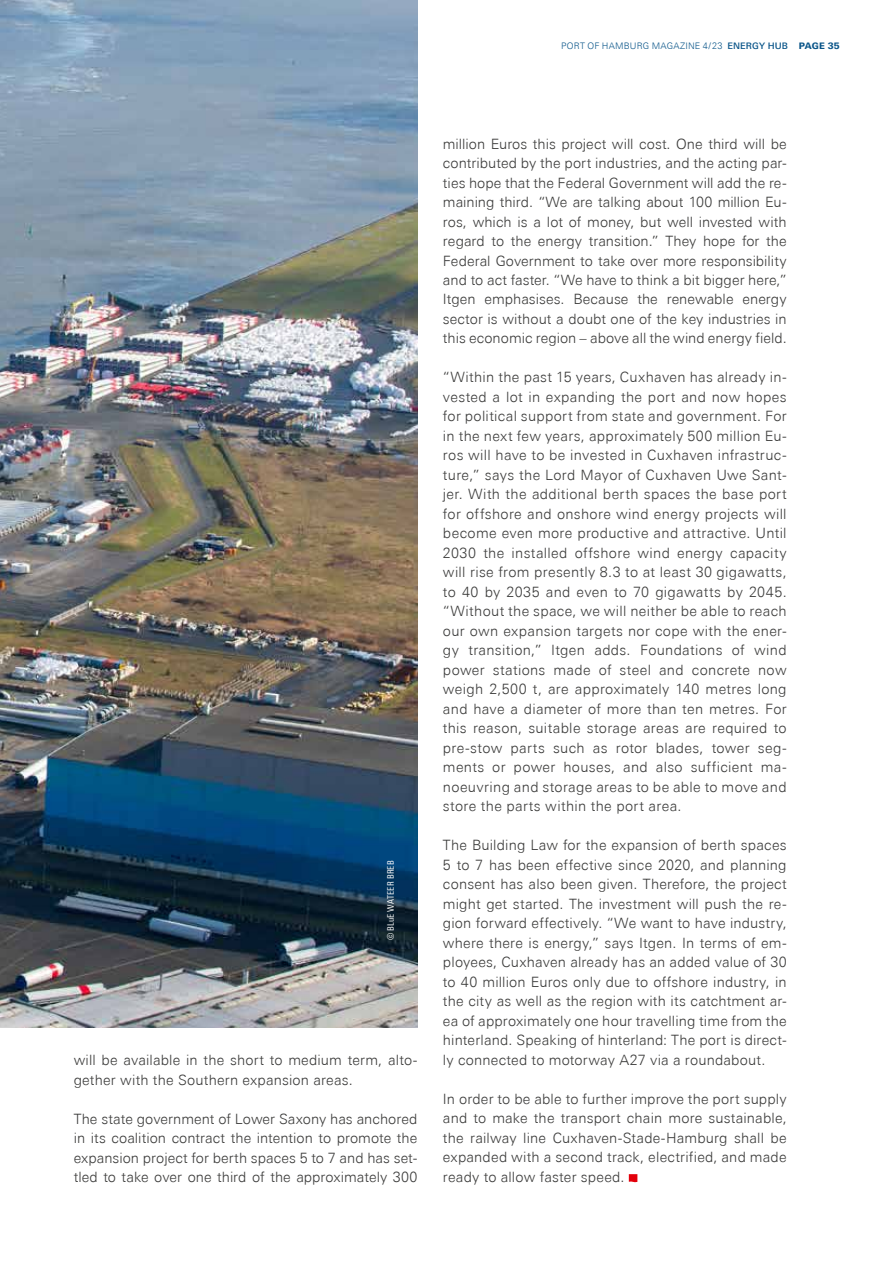
<style>
.page{position:relative;width:893px;height:1263px;background:#fff}
.page>*{position:absolute;margin:0;border:0;box-sizing:border-box;transform-origin:0 0}
.t1{font:300 14.25px/19.5px "Univers Next Pro";letter-spacing:.01em;color:#3a3a39;text-align:justify}
.t2{font:300 9px "Univers Next Pro";letter-spacing:.02em;color:#0a5589}
.t3{font:condensed 9px "Univers Next Pro";letter-spacing:.025em;color:#fff}
.s1{font-weight:500}
.s2{font-weight:800}
</style>
<div class="page">
<img style="left:0;top:0;width:417px;height:1028px">
<svg style="left:629px;top:1174px;width:8px;height:8px"></svg>
<p class="t2" style="left:561px;top:41px;width:280px">PORT OF HAMBURG MAGAZINE 4/23 <span class="s1">ENERGY HUB</span> <span class="s2">PAGE 35</span></p>
<p class="t3" style="left:385px;top:940px;width:81px;rotate:-90deg">© BLuE WATEER BREB</p>
<p class="t1" style="left:74px;top:1050px;width:345px">will be available in the short to medium term, alto&shy;gether with the Southern expansion areas.</p>
<p class="t1" style="left:74px;top:1109px;width:345px">The state government of Lower Saxony has anchored in its coalition contract the intention to promote the expansion project for berth spaces 5 to 7 and has set&shy;tled to take over one third of the approximately 300</p>
<p class="t1" style="left:443px;top:134px;width:345px">million Euros this project will cost. One third will be contributed by the port industries, and the acting par&shy;ties hope that the Federal Government will add the re&shy;maining third. “We are talking about 100 million Eu&shy;ros, which is a lot of money, but well invested with regard to the energy transition.” They hope for the Federal Government to take over more responsibility and to act faster. “We have to think a bit bigger here,” Itgen emphasises. Because the renewable energy sector is without a doubt one of the key industries in this economic region – above all the wind energy field.</p>
<p class="t1" style="left:443px;top:368px;width:345px">“Within the past 15 years, Cuxhaven has already in&shy;vested a lot in expanding the port and now hopes for political support from state and government. For in the next few years, approximately 500 million Eu&shy;ros will have to be invested in Cuxhaven infrastruc&shy;ture,” says the Lord Mayor of Cuxhaven Uwe Sant&shy;jer. With the additional berth spaces the base port for offshore and onshore wind energy projects will become even more productive and attractive. Until 2030 the installed offshore wind energy capacity will rise from presently 8.3 to at least 30 gigawatts, to 40 by 2035 and even to 70 gigawatts by 2045. “Without the space, we will neither be able to reach our own expansion targets nor cope with the ener&shy;gy transition,” Itgen adds. Foundations of wind power stations made of steel and concrete now weigh 2,500 t, are approximately 140 metres long and have a diameter of more than ten metres. For this reason, suitable storage areas are required to pre-stow parts such as rotor blades, tower seg&shy;ments or power houses, and also sufficient ma&shy;noeuvring and storage areas to be able to move and store the parts within the port area.</p>
<p class="t1" style="left:443px;top:835px;width:345px">The Building Law for the expansion of berth spaces 5 to 7 has been effective since 2020, and planning consent has also been given. Therefore, the project might get started. The investment will push the re&shy;gion forward effectively. “We want to have industry, where there is energy,” says Itgen. In terms of em&shy;ployees, Cuxhaven already has an added value of 30 to 40 million Euros only due to offshore industry, in the city as well as the region with its catchtment ar&shy;ea of approximately one hour travelling time from the hinterland. Speaking of hinterland: The port is direct&shy;ly connected to motorway A27 via a roundabout.</p>
<p class="t1" style="left:443px;top:1089px;width:345px">In order to be able to further improve the port supply and to make the transport chain more sustainable, the railway line Cuxhaven-Stade-Hamburg shall be expanded with a second track, electrified, and made ready to allow faster speed.</p>
</div>
